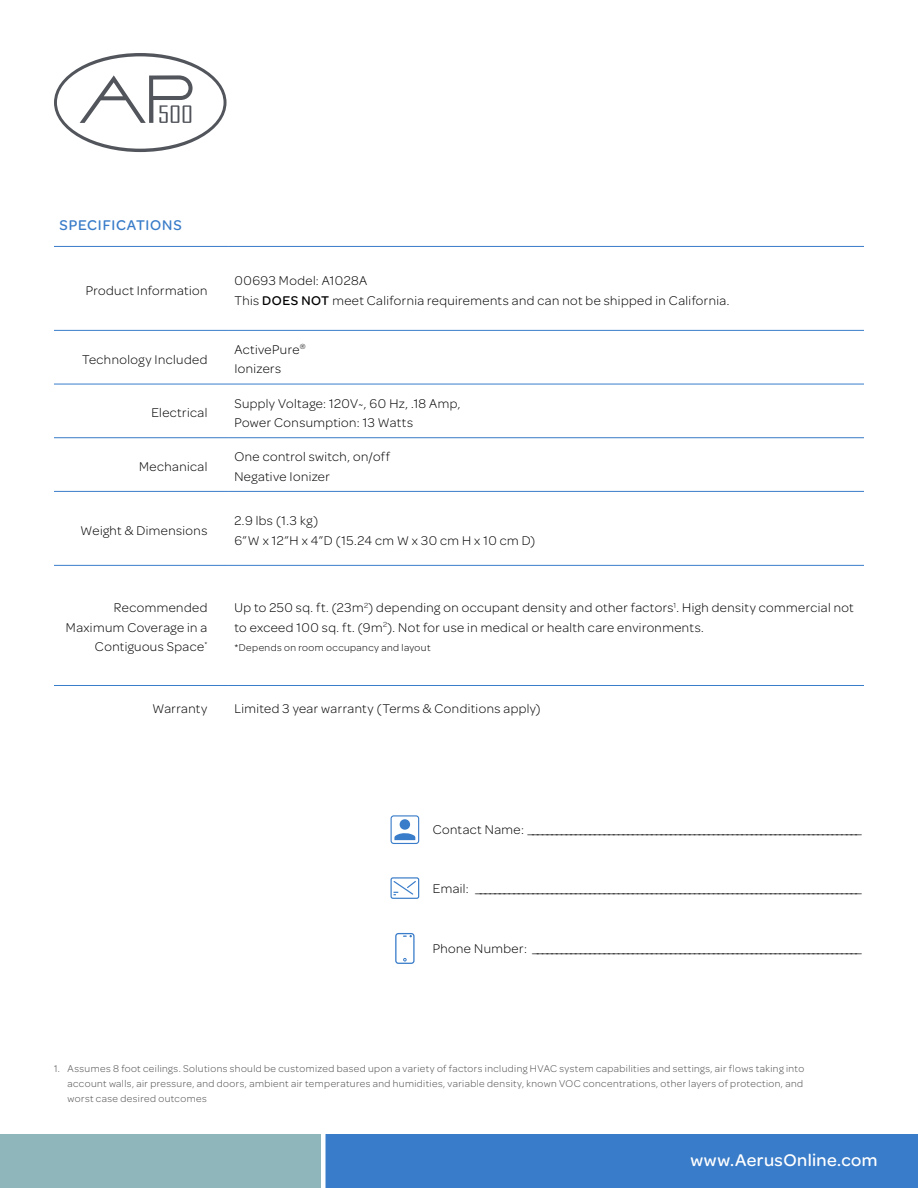
<style>
.page{position:relative;width:918px;height:1188px;background:#fff}
.page>*{position:absolute;margin:0;border:0;box-sizing:border-box;transform-origin:0 0}
.t1{font:500 18px "Omnes";letter-spacing:.025em;color:#fff}
.t2{font:500 15px "Omnes";letter-spacing:.055em;color:#397cc9}
.t3{font:300 13.5px/19.5px "Omnes";letter-spacing:.035em;color:#000}
.t4{font:300 10.5px/15px "Omnes";letter-spacing:.04em;color:#4d4d4f;text-align:justify}
.t5{font:300 10.5px "Omnes";letter-spacing:.04em;color:#000}
.s1{font-weight:500}
</style>
<div class="page">
<hr style="left:54px;top:246px;width:175px;height:1px;background:#397cc9">
<hr style="left:229px;top:246px;width:635px;height:1px;background:#397cc9">
<hr style="left:54px;top:330px;width:175px;height:1px;background:#397cc9">
<hr style="left:229px;top:330px;width:635px;height:1px;background:#397cc9">
<hr style="left:54px;top:384px;width:175px;height:1px;background:#397cc9">
<hr style="left:54px;top:437px;width:175px;height:1px;background:#397cc9">
<hr style="left:54px;top:491px;width:175px;height:1px;background:#397cc9">
<hr style="left:229px;top:384px;width:635px;height:1px;background:#397cc9">
<hr style="left:229px;top:437px;width:635px;height:1px;background:#397cc9">
<hr style="left:229px;top:491px;width:635px;height:1px;background:#397cc9">
<hr style="left:54px;top:565px;width:175px;height:1px;background:#397cc9">
<hr style="left:229px;top:565px;width:635px;height:1px;background:#397cc9">
<hr style="left:54px;top:685px;width:175px;height:1px;background:#397cc9">
<hr style="left:229px;top:685px;width:635px;height:1px;background:#397cc9">
<div style="left:0;top:1134px;width:918px;height:54px;background:#397cc9"></div>
<div style="left:0;top:1134px;width:324px;height:54px;background:#8fb6bb"></div>
<div style="left:321px;top:1132px;width:5px;height:56px;background:#fff"></div>
<svg style="left:390px;top:877px;width:30px;height:22px"></svg>
<svg style="left:404px;top:935px;width:8px;height:2px"></svg>
<div style="left:395px;top:933px;width:20px;height:31px;border:1px solid #397cc9;border-radius:3px"></div>
<svg style="left:394px;top:833px;width:21px;height:7px"></svg>
<div style="left:400px;top:819px;width:10px;height:11px;background:#397cc9;border-radius:50%"></div>
<div style="left:391px;top:815px;width:28px;height:29px;border:1px solid #397cc9;border-radius:3px"></div>
<svg style="left:54px;top:53px;width:173px;height:99px"></svg>
<p class="t2" style="left:60px;top:215px;width:124px">SPECIFICATIONS</p>
<p class="t3" style="left:86px;top:280px;width:123px">Product Information</p>
<p class="t3" style="left:234px;top:270px;width:497px">00693 Model: A1028A<br>This <span class="s1">DOES NOT</span> meet California requirements and can not be shipped in California.</p>
<p class="t3" style="left:82px;top:349px;width:127px">Technology Included</p>
<p class="t3" style="left:234px;top:339px;width:73px">ActivePure<sup>®<br></sup>Ionizers</p>
<p class="t3" style="left:151px;top:402px;width:58px">Electrical</p>
<p class="t3" style="left:234px;top:393px;width:227px">Supply Voltage: 120V~, 60 Hz, .18 Amp,<br>Power Consumption: 13 Watts</p>
<p class="t3" style="left:139px;top:456px;width:70px">Mechanical</p>
<p class="t3" style="left:234px;top:446px;width:157px">One control switch, on/off<br>Negative Ionizer</p>
<p class="t3" style="left:81px;top:520px;width:128px">Weight &amp; Dimensions</p>
<p class="t3" style="left:234px;top:510px;width:303px">2.9 lbs (1.3 kg)<br>6”W x 12”H x 4”D (15.24 cm W x 30 cm H x 10 cm D)</p>
<p class="t3" style="left:66px;top:597px;width:143px;text-align:right">Recommended<br>Maximum Coverage in a<br>Contiguous Space<sup>*</sup></p>
<p class="t3" style="left:234px;top:597px;width:621px">Up to 250 sq. ft. (23m<sup>2</sup>) depending on occupant density and other factors<sup>1</sup>. High density commercial not to exceed 100 sq. ft. (9m<sup>2</sup>). Not for use in medical or health care environments.</p>
<p class="t5" style="left:234px;top:641px;width:198px">*Depends on room occupancy and layout</p>
<p class="t3" style="left:152px;top:698px;width:57px">Warranty</p>
<p class="t3" style="left:234px;top:698px;width:308px">Limited 3 year warranty (Terms &amp; Conditions apply)</p>
<p class="t3" style="left:433px;top:819px;width:431px">Contact Name: ______________________________________________________________________</p>
<p class="t3" style="left:433px;top:878px;width:431px">Email: _________________________________________________________________________________</p>
<p class="t3" style="left:433px;top:938px;width:431px">Phone Number: _____________________________________________________________________</p>
<p class="t4" style="left:68px;top:1060px;width:738px;text-indent:-14px">1. Assumes 8 foot ceilings. Solutions should be customized based upon a variety of factors including HVAC system capabilities and settings, air flows taking into account walls, air pressure, and doors, ambient air temperatures and humidities, variable density, known VOC concentrations, other layers of protection, and worst case desired outcomes</p>
<h1 class="t1" style="left:691px;top:1147px;width:188px">www.AerusOnline.com</h1>
</div>
